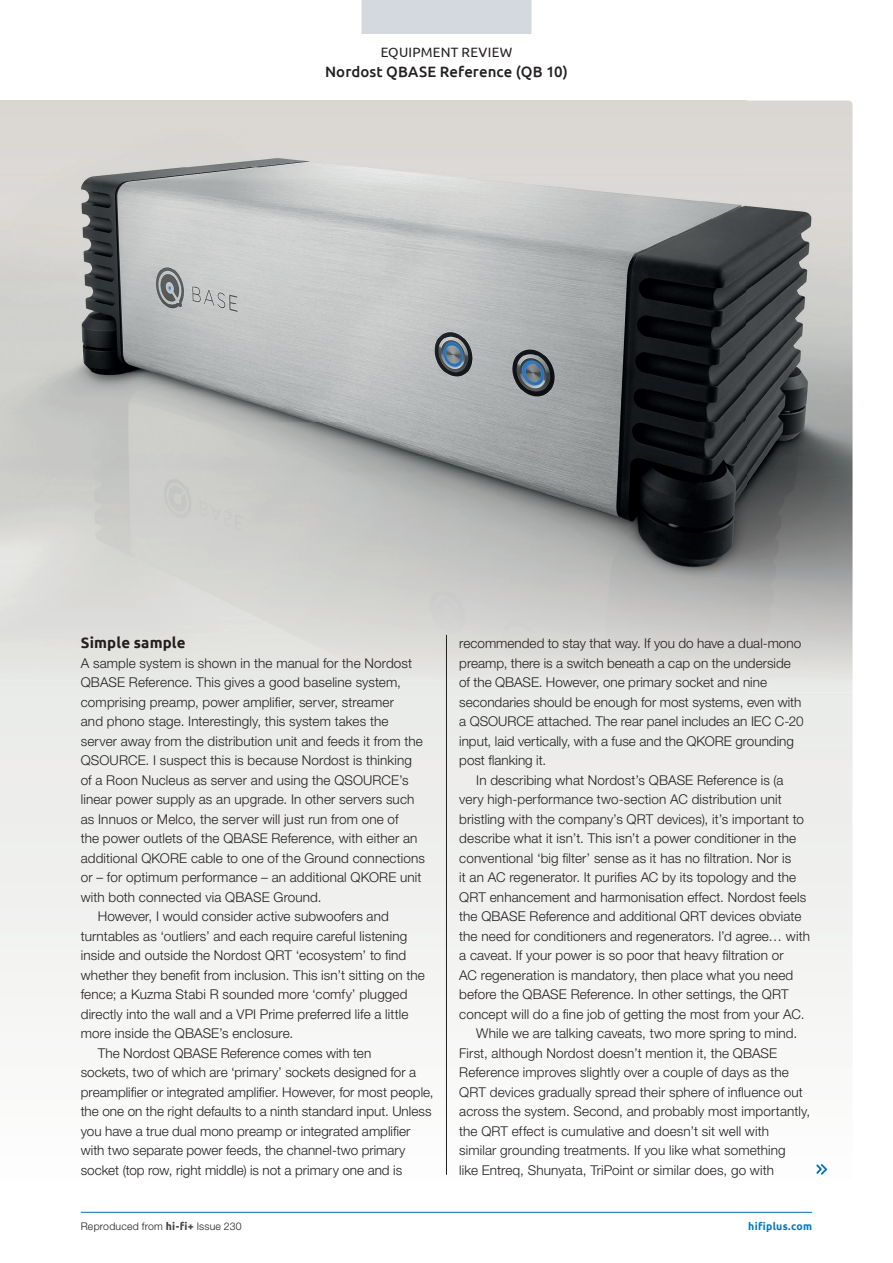
<style>
.page{position:relative;width:893px;height:1263px;background:#fff}
.page>*{position:absolute;margin:0;border:0;box-sizing:border-box;transform-origin:0 0}
.t1{font:500 15px "Ubuntu";letter-spacing:.005em;color:#231f20}
.t2{font:700 15px "Ubuntu";letter-spacing:.01em;color:#231f20}
.t3{font:300 13.5px/19.5px "Helvetica Neue LT Std";letter-spacing:.01em;color:#231f20}
.t4{font:13.5px "Ubuntu";letter-spacing:.02em;color:#231f20}
.t5{font:300 10.5px "Helvetica Neue LT Std";letter-spacing:.02em;color:#231f20}
.t6{font:700 10.5px "Ubuntu";letter-spacing:.025em;color:#007ac0}
.s1{font-family:"Ubuntu";font-weight:700;color:#3e3e3f}
</style>
<div class="page">
<img style="left:746px;top:105px;width:106px;height:1065px">
<img style="left:0;top:101px;width:747px;height:591px">
<div style="left:361px;top:0;width:170px;height:34px;background:#d4d9df"></div>
<svg style="left:816px;top:1164px;width:11px;height:11px"></svg>
<hr style="left:446px;top:635px;width:1px;height:540px;background:#231f20">
<hr style="left:81px;top:1212px;width:731px;height:1px;background:#0072bc">
<p class="t4" style="left:381px;top:44px;width:133px">EQUIPMENT REVIEW</p>
<p class="t1" style="left:325px;top:62px;width:244px">Nordost QBASE Reference (QB 10)</p>
<p class="t2" style="left:81px;top:634px;width:106px">Simple sample</p>
<p class="t3" style="left:81px;top:653px;width:333px">A sample system is shown in the manual for the Nordost</p>
<p class="t3" style="left:81px;top:672px;width:322px">QBASE Reference. This gives a good baseline system,</p>
<p class="t3" style="left:81px;top:692px;width:315px">comprising preamp, power amplifier, server, streamer</p>
<p class="t3" style="left:81px;top:711px;width:309px">and phono stage. Interestingly, this system takes the</p>
<p class="t3" style="left:81px;top:731px;width:344px">server away from the distribution unit and feeds it from the</p>
<p class="t3" style="left:81px;top:750px;width:333px">QSOURCE. I suspect this is because Nordost is thinking</p>
<p class="t3" style="left:81px;top:770px;width:329px">of a Roon Nucleus as server and using the QSOURCE’s</p>
<p class="t3" style="left:81px;top:789px;width:335px">linear power supply as an upgrade. In other servers such</p>
<p class="t3" style="left:81px;top:809px;width:319px">as Innuos or Melco, the server will just run from one of</p>
<p class="t3" style="left:81px;top:828px;width:338px">the power outlets of the QBASE Reference, with either an</p>
<p class="t3" style="left:81px;top:848px;width:346px">additional QKORE cable to one of the Ground connections</p>
<p class="t3" style="left:81px;top:867px;width:342px">or – for optimum performance – an additional QKORE unit</p>
<p class="t3" style="left:81px;top:887px;width:242px">with both connected via QBASE Ground.</p>
<p class="t3" style="left:98px;top:906px;width:293px">However, I would consider active subwoofers and</p>
<p class="t3" style="left:81px;top:926px;width:328px">turntables as ‘outliers’ and each require careful listening</p>
<p class="t3" style="left:81px;top:945px;width:327px">inside and outside the Nordost QRT ‘ecosystem’ to find</p>
<p class="t3" style="left:81px;top:965px;width:345px">whether they benefit from inclusion. This isn’t sitting on the</p>
<p class="t3" style="left:81px;top:984px;width:328px">fence; a Kuzma Stabi R sounded more ‘comfy’ plugged</p>
<p class="t3" style="left:81px;top:1004px;width:329px">directly into the wall and a VPI Prime preferred life a little</p>
<p class="t3" style="left:81px;top:1023px;width:214px">more inside the QBASE’s enclosure.</p>
<p class="t3" style="left:98px;top:1043px;width:275px">The Nordost QBASE Reference comes with ten</p>
<p class="t3" style="left:81px;top:1062px;width:337px">sockets, two of which are ‘primary’ sockets designed for a</p>
<p class="t3" style="left:81px;top:1082px;width:354px">preamplifier or integrated amplifier. However, for most people,</p>
<p class="t3" style="left:81px;top:1101px;width:352px">the one on the right defaults to a ninth standard input. Unless</p>
<p class="t3" style="left:81px;top:1121px;width:331px">you have a true dual mono preamp or integrated amplifier</p>
<p class="t3" style="left:81px;top:1140px;width:326px">with two separate power feeds, the channel-two primary</p>
<p class="t3" style="left:81px;top:1160px;width:323px">socket (top row, right middle) is not a primary one and is</p>
<p class="t3" style="left:459px;top:633px;width:346px">recommended to stay that way. If you do have a dual-mono preamp, there is a switch beneath a cap on the underside of the QBASE. However, one primary socket and nine secondaries should be enough for most systems, even with a QSOURCE attached. The rear panel includes an IEC C-20 input, laid vertically, with a fuse and the QKORE grounding post flanking it.</p>
<p class="t3" style="left:476px;top:770px;width:309px">In describing what Nordost’s QBASE Reference is (a</p>
<p class="t3" style="left:459px;top:789px;width:324px">very high-performance two-section AC distribution unit</p>
<p class="t3" style="left:459px;top:809px;width:346px">bristling with the company’s QRT devices), it’s important to</p>
<p class="t3" style="left:459px;top:828px;width:338px">describe what it isn’t. This isn’t a power conditioner in the</p>
<p class="t3" style="left:459px;top:848px;width:333px">conventional ‘big filter’ sense as it has no filtration. Nor is</p>
<p class="t3" style="left:459px;top:867px;width:338px">it an AC regenerator. It purifies AC by its topology and the</p>
<p class="t3" style="left:459px;top:887px;width:348px">QRT enhancement and harmonisation effect. Nordost feels</p>
<p class="t3" style="left:459px;top:906px;width:344px">the QBASE Reference and additional QRT devices obviate</p>
<p class="t3" style="left:459px;top:926px;width:352px">the need for conditioners and regenerators. I’d agree… with</p>
<p class="t3" style="left:459px;top:945px;width:326px">a caveat. If your power is so poor that heavy filtration or</p>
<p class="t3" style="left:459px;top:965px;width:336px">AC regeneration is mandatory, then place what you need</p>
<p class="t3" style="left:459px;top:984px;width:331px">before the QBASE Reference. In other settings, the QRT</p>
<p class="t3" style="left:459px;top:1004px;width:347px">concept will do a fine job of getting the most from your AC.</p>
<p class="t3" style="left:476px;top:1023px;width:323px">While we are talking caveats, two more spring to mind.</p>
<p class="t3" style="left:459px;top:1043px;width:319px">First, although Nordost doesn’t mention it, the QBASE</p>
<p class="t3" style="left:459px;top:1062px;width:331px">Reference improves slightly over a couple of days as the</p>
<p class="t3" style="left:459px;top:1082px;width:345px">QRT devices gradually spread their sphere of influence out</p>
<p class="t3" style="left:459px;top:1101px;width:353px">across the system. Second, and probably most importantly,</p>
<p class="t3" style="left:459px;top:1121px;width:311px">the QRT effect is cumulative and doesn’t sit well with</p>
<p class="t3" style="left:459px;top:1140px;width:328px">similar grounding treatments. If you like what something</p>
<p class="t3" style="left:459px;top:1160px;width:316px">like Entreq, Shunyata, TriPoint or similar does, go with</p>
<p class="t5" style="left:81px;top:1219px;width:162px">Reproduced from <span class="s1">hi-fi+</span> Issue 230</p>
<p class="t6" style="left:748px;top:1219px;width:65px">hifiplus.com</p>
</div>
